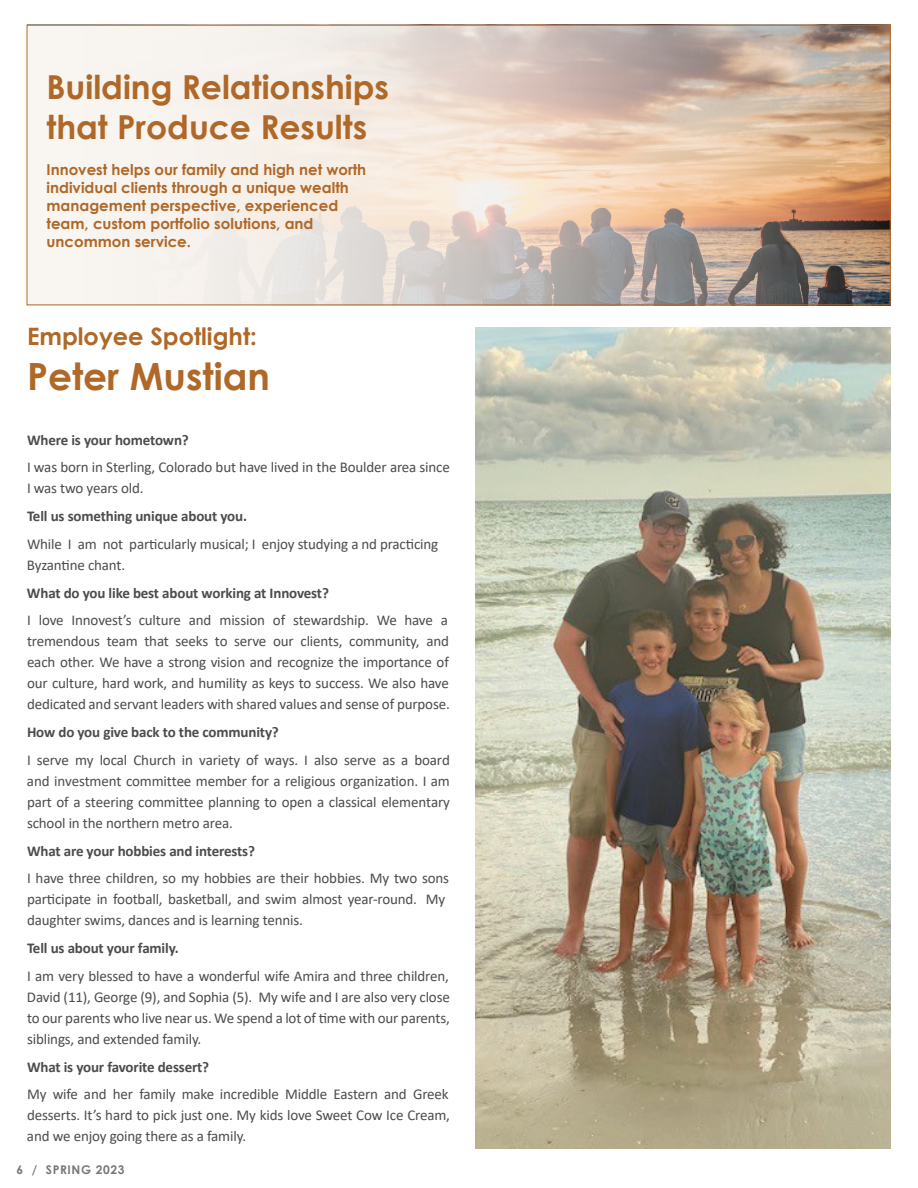
<style>
.page{position:relative;width:918px;height:1188px;background:#fff}
.page>*{position:absolute;margin:0;border:0;box-sizing:border-box;transform-origin:0 0}
.t1{font:700 37.5px "Century Gothic";color:#af6828}
.t2{font:700 33px/39.6px "Century Gothic";color:#af6828}
.t3{font:700 24px "Century Gothic";color:#af6828}
.t4{font:15px/21px "Calibri";letter-spacing:-.01em;color:#4b4c4d}
.t5{font:700 15px "Calibri";letter-spacing:-.01em;color:#4b4c4d}
.t6{font:700 15px/18px "Century Gothic";color:#af6828}
.t7{font:700 12px "Century Gothic";letter-spacing:.05em;color:#76787b}
</style>
<div class="page">
<svg style="left:27px;top:27px;width:864px;height:279px"></svg>
<img style="left:475px;top:327px;width:416px;height:821px">
<h2 class="t2" style="left:47px;top:66px;width:344px">Building Relationships that Produce Results</h2>
<p class="t6" style="left:47px;top:160px;width:321px">Innovest helps our family and high net worth individual clients through a unique wealth management perspective, experienced team, custom portfolio solutions, and uncommon service.</p>
<h3 class="t3" style="left:27px;top:318px;width:231px">Employee Spotlight:</h3>
<h1 class="t1" style="left:27px;top:348px;width:244px">Peter Mustian</h1>
<p class="t5" style="left:27px;top:429px;width:163px">Where is your hometown?</p>
<p class="t4" style="left:27px;top:456px;width:424px">I was born in Sterling, Colorado but have lived in the Boulder area since<br>I was two years old.</p>
<p class="t5" style="left:27px;top:505px;width:222px">Tell us something unique about you.</p>
<p class="t4" style="left:27px;top:533px;width:413px">While I am not particularly musical; I enjoy studying a nd practicing<br>Byzantine chant.</p>
<p class="t5" style="left:27px;top:582px;width:303px">What do you like best about working at Innovest?</p>
<p class="t4" style="left:27px;top:609px;width:424px">I love Innovest’s culture and mission of stewardship. We have a tremendous team that seeks to serve our clients, community, and each other. We have a strong vision and recognize the importance of our culture, hard work, and humility as keys to success. We also have dedicated and servant leaders with shared values and sense of purpose.</p>
<p class="t5" style="left:27px;top:721px;width:253px">How do you give back to the community?</p>
<p class="t4" style="left:27px;top:749px;width:424px;text-align:justify">I serve my local Church in variety of ways. I also serve as a board and investment committee member for a religious organization. I am part of a steering committee planning to open a classical elementary school in the northern metro area.</p>
<p class="t5" style="left:27px;top:840px;width:230px">What are your hobbies and interests?</p>
<p class="t4" style="left:27px;top:867px;width:424px">I have three children, so my hobbies are their hobbies. My two sons participate in football, basketball, and swim almost year-round. My daughter swims, dances and is learning tennis.</p>
<p class="t5" style="left:27px;top:937px;width:153px">Tell us about your family.</p>
<p class="t4" style="left:27px;top:965px;width:424px;text-align:justify">I am very blessed to have a wonderful wife Amira and three children, David (11), George (9), and Sophia (5). My wife and I are also very close to our parents who live near us. We spend a lot of time with our parents, siblings, and extended family.</p>
<p class="t5" style="left:27px;top:1056px;width:184px">What is your favorite dessert?</p>
<p class="t4" style="left:27px;top:1083px;width:424px;text-align:justify">My wife and her family make incredible Middle Eastern and Greek desserts. It’s hard to pick just one. My kids love Sweet Cow Ice Cream, and we enjoy going there as a family.</p>
<p class="t7" style="left:17px;top:1161px;width:109px">6 / SPRING 2023</p>
</div>
